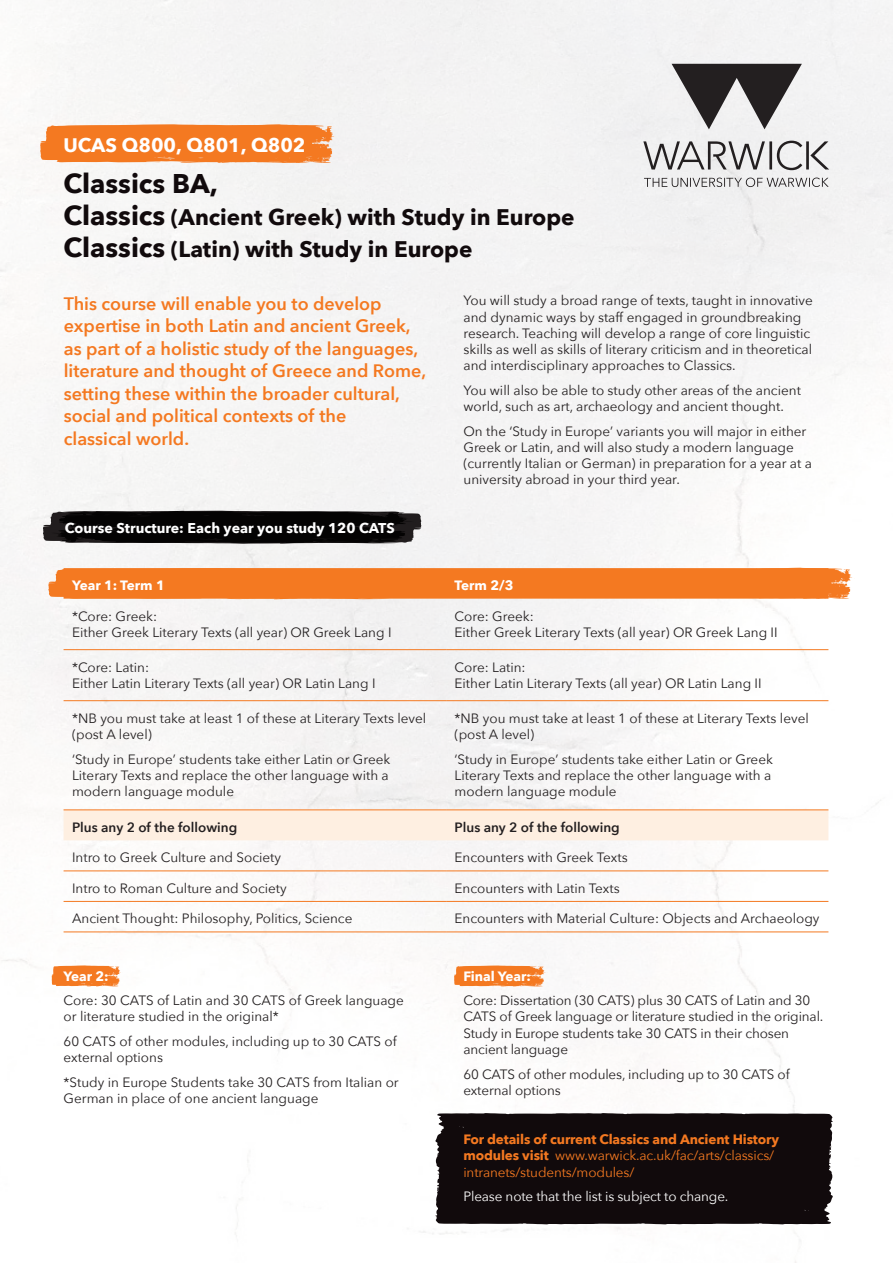
<style>
.page{position:relative;width:893px;height:1263px;background:#fff}
.page>*{position:absolute;margin:0;border:0;box-sizing:border-box;transform-origin:0 0}
.t1{font:700 27px "Avenir Next";color:#110a0c}
.t2{font:700 22.5px/32.4px "Avenir Next";color:#110a0c}
.t3{font:700 19.5px "Avenir Next";color:#fff}
.t4{font:600 18px/22.5px "Avenir Next";color:#f47921}
.t5{font:700 14.25px "Avenir Next";color:#fff}
.t6{font:13.5px/16.2px "Avenir Next";color:#231f20}
.t7{font:13.5px/16.2px "Avenir Next";letter-spacing:-.01em;color:#f47921}
.t8{font:600 13.5px "Avenir Next";color:#231f20}
.t9{font:13.5px "Avenir Next";letter-spacing:-.01em;color:#fff}
.t10{font:700 13.5px "Avenir Next";color:#fff}
.s1{font-size:27px}
.s2{font-weight:700}
</style>
<div class="page">
<div style="left:435px;top:1113px;width:398px;height:111px;background:#110a0c"></div>
<svg style="left:52px;top:965px;width:71px;height:22px;background:#f59048"></svg>
<svg style="left:454px;top:965px;width:94px;height:22px;background:#f48f46"></svg>
<svg style="left:43px;top:511px;width:379px;height:33px;background:#181616"></svg>
<svg style="left:48px;top:568px;width:807px;height:32px;background:#f4802d"></svg>
<div style="left:64px;top:810px;width:764px;height:30px;background:#feefe1"></div>
<hr style="left:64px;top:649px;width:382px;height:1px;background:#f47921">
<hr style="left:446px;top:649px;width:382px;height:1px;background:#f47921">
<hr style="left:64px;top:700px;width:382px;height:1px;background:#f47921">
<hr style="left:446px;top:700px;width:382px;height:1px;background:#f47921">
<hr style="left:64px;top:871px;width:382px;height:1px;background:#f47921">
<hr style="left:446px;top:871px;width:382px;height:1px;background:#f47921">
<hr style="left:64px;top:901px;width:382px;height:1px;background:#f47921">
<hr style="left:446px;top:901px;width:382px;height:1px;background:#f47921">
<hr style="left:64px;top:809px;width:382px;height:1px;background:#f47921">
<hr style="left:446px;top:809px;width:382px;height:1px;background:#f47921">
<hr style="left:64px;top:931px;width:382px;height:1px;background:#f47921">
<hr style="left:446px;top:931px;width:382px;height:1px;background:#f47921">
<svg style="left:40px;top:124px;width:294px;height:39px;background:#f48332"></svg>
<svg style="left:643px;top:141px;width:186px;height:29px"></svg>
<svg style="left:672px;top:64px;width:130px;height:65px"></svg>
<svg style="left:644px;top:178px;width:185px;height:9px"></svg>
<p class="t3" style="left:63px;top:128px;width:244px">UCAS Q800, Q801, Q802</p>
<p class="t1" style="left:63px;top:160px;width:156px">Classics BA,</p>
<p class="t2" style="left:63px;top:201px;width:513px"><span class="s1">Classics</span> (Ancient Greek) with Study in Europe<br><span class="s1">Classics</span> (Latin) with Study in Europe</p>
<p class="t4" style="left:64px;top:292px;width:364px">This course will enable you to develop expertise in both Latin and ancient Greek, as part of a holistic study of the languages, literature and thought of Greece and Rome, setting these within the broader cultural, social and political contexts of the<br>classical world.</p>
<p class="t6" style="left:463px;top:292px;width:351px">You will study a broad range of texts, taught in innovative and dynamic ways by staff engaged in groundbreaking research. Teaching will develop a range of core linguistic skills as well as skills of literary criticism and in theoretical and interdisciplinary approaches to Classics.</p>
<p class="t6" style="left:463px;top:381px;width:339px">You will also be able to study other areas of the ancient world, such as art, archaeology and ancient thought.</p>
<p class="t6" style="left:463px;top:422px;width:350px">On the ‘Study in Europe’ variants you will major in either Greek or Latin, and will also study a modern language (currently Italian or German) in preparation for a year at a university abroad in your third year.</p>
<p class="t5" style="left:65px;top:516px;width:332px">Course Structure: Each year you study 120 CATS</p>
<p class="t10" style="left:72px;top:574px;width:94px">Year 1: Term 1</p>
<p class="t10" style="left:455px;top:574px;width:60px">Term 2/3</p>
<p class="t6" style="left:72px;top:607px;width:321px">*Core: Greek:<br>Either Greek Literary Texts (all year) OR Greek Lang I</p>
<p class="t6" style="left:455px;top:607px;width:324px">Core: Greek:<br>Either Greek Literary Texts (all year) OR Greek Lang II</p>
<p class="t6" style="left:72px;top:658px;width:305px">*Core: Latin:<br>Either Latin Literary Texts (all year) OR Latin Lang I</p>
<p class="t6" style="left:455px;top:658px;width:308px">Core: Latin:<br>Either Latin Literary Texts (all year) OR Latin Lang II</p>
<p class="t6" style="left:72px;top:709px;width:356px">*NB you must take at least 1 of these at Literary Texts level (post A level)</p>
<p class="t6" style="left:72px;top:750px;width:320px;text-align:justify">‘Study in Europe’ students take either Latin or Greek Literary Texts and replace the other language with a modern language module</p>
<p class="t6" style="left:455px;top:709px;width:356px">*NB you must take at least 1 of these at Literary Texts level (post A level)</p>
<p class="t6" style="left:455px;top:750px;width:320px;text-align:justify">‘Study in Europe’ students take either Latin or Greek Literary Texts and replace the other language with a modern language module</p>
<p class="t8" style="left:72px;top:816px;width:167px">Plus any 2 of the following</p>
<p class="t8" style="left:455px;top:816px;width:167px">Plus any 2 of the following</p>
<p class="t6" style="left:72px;top:849px;width:211px">Intro to Greek Culture and Society</p>
<p class="t6" style="left:455px;top:849px;width:175px">Encounters with Greek Texts</p>
<p class="t6" style="left:72px;top:879px;width:216px">Intro to Roman Culture and Society</p>
<p class="t6" style="left:455px;top:879px;width:167px">Encounters with Latin Texts</p>
<p class="t6" style="left:72px;top:910px;width:282px">Ancient Thought: Philosophy, Politics, Science</p>
<p class="t6" style="left:455px;top:910px;width:366px">Encounters with Material Culture: Objects and Archaeology</p>
<p class="t10" style="left:64px;top:964px;width:47px">Year 2:</p>
<p class="t6" style="left:64px;top:992px;width:342px">Core: 30 CATS of Latin and 30 CATS of Greek language or literature studied in the original*</p>
<p class="t6" style="left:64px;top:1033px;width:335px">60 CATS of other modules, including up to 30 CATS of external options</p>
<p class="t6" style="left:64px;top:1074px;width:337px">*Study in Europe Students take 30 CATS from Italian or<br>German in place of one ancient language</p>
<p class="t10" style="left:463px;top:964px;width:69px">Final Year:</p>
<p class="t6" style="left:463px;top:992px;width:362px">Core: Dissertation (30 CATS) plus 30 CATS of Latin and 30<br>CATS of Greek language or literature studied in the original.<br>Study in Europe students take 30 CATS in their chosen ancient language</p>
<p class="t6" style="left:463px;top:1065px;width:328px">60 CATS of other modules, including up to 30 CATS of external options</p>
<p class="t7" style="left:463px;top:1131px;width:317px"><span class="s2">For details of current Classics and Ancient History modules visit</span> www.warwick.ac.uk/fac/arts/classics/ intranets/students/modules/</p>
<p class="t9" style="left:463px;top:1185px;width:267px">Please note that the list is subject to change.</p>
</div>
